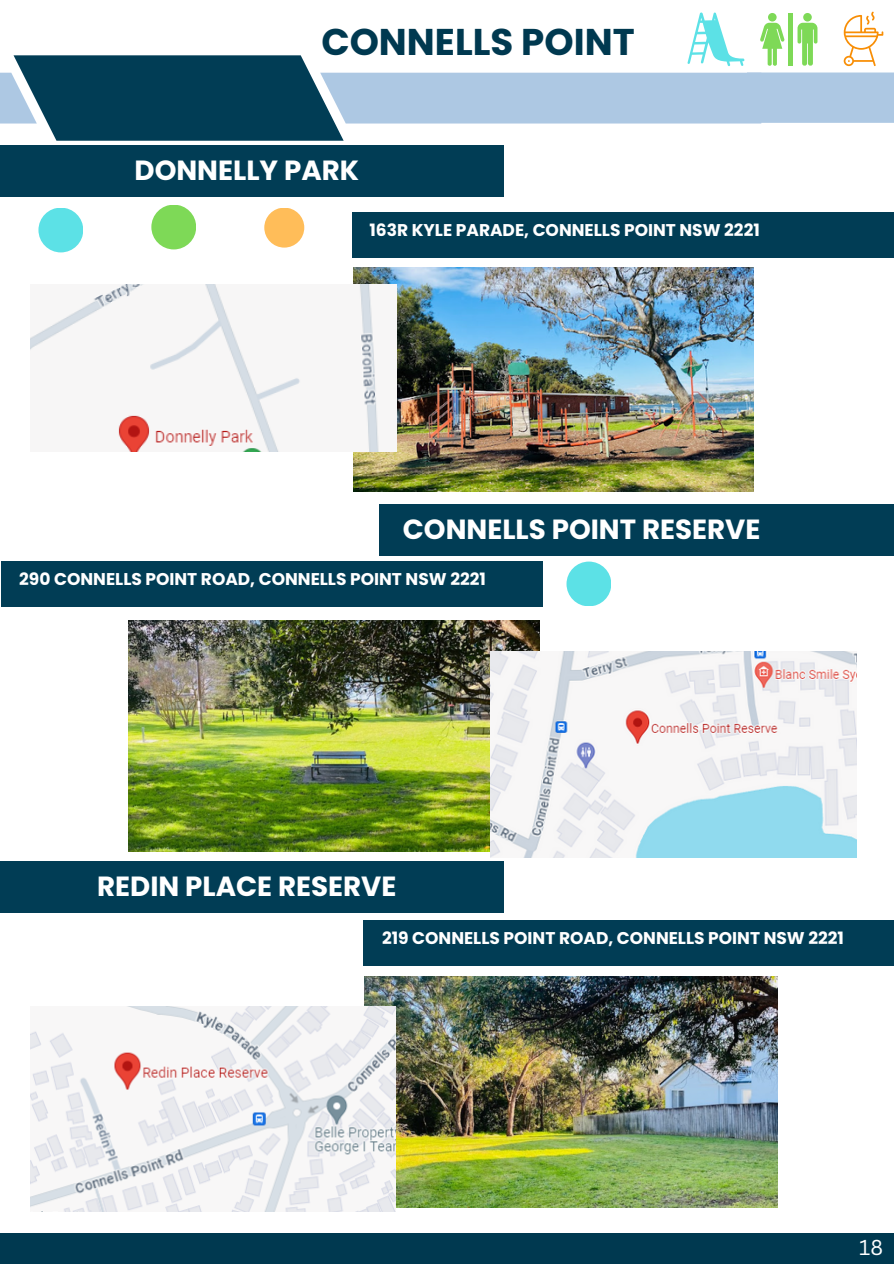
<style>
.page{position:relative;width:894px;height:1264px;background:#fff}
.page>*{position:absolute;margin:0;border:0;box-sizing:border-box;transform-origin:0 0}
.t1{font:700 37.2px "Poppins";color:#003950}
.t2{font:700 27.75px "Poppins";color:#fff}
.t3{font:21px "Canva Sans";color:#fff}
.t4{font:700 16.95px "Poppins";color:#fff}
</style>
<div class="page">
<div style="left:0;top:145px;width:504px;height:52px;background:#013d55"></div>
<img style="left:365px;top:976px;width:412px;height:231px">
<div style="left:379px;top:504px;width:514px;height:52px;background:#013d55"></div>
<div style="left:2px;top:561px;width:541px;height:46px;background:#013d55"></div>
<div style="left:0;top:860px;width:504px;height:52px;background:#013d55"></div>
<div style="left:363px;top:920px;width:530px;height:46px;background:#013d55"></div>
<img style="left:128px;top:621px;width:411px;height:230px">
<img style="left:353px;top:267px;width:399px;height:225px">
<div style="left:566px;top:561px;width:45px;height:45px;background:#5ce1e6;border-radius:50%"></div>
<div style="left:351px;top:212px;width:542px;height:46px;background:#013d55"></div>
<div style="left:38px;top:208px;width:45px;height:44px;background:#5ce1e6;border-radius:50%"></div>
<div style="left:151px;top:205px;width:45px;height:44px;background:#7ed957;border-radius:50%"></div>
<div style="left:264px;top:208px;width:40px;height:39px;background:#ffbd59;border-radius:50%"></div>
<svg style="left:0;top:12px;width:893px;height:129px"></svg>
<img style="left:30px;top:284px;width:366px;height:167px">
<img style="left:490px;top:652px;width:365px;height:205px">
<img style="left:30px;top:1006px;width:366px;height:205px">
<div style="left:0;top:1233px;width:893px;height:30px;background:#003950"></div>
<h2 class="t1" style="left:321px;top:16px;width:315px">CONNELLS POINT</h2>
<p class="t2" style="left:134px;top:151px;width:226px">DONNELLY PARK</p>
<p class="t4" style="left:369px;top:219px;width:391px">163R KYLE PARADE, CONNELLS POINT NSW 2221</p>
<p class="t2" style="left:403px;top:510px;width:359px">CONNELLS POINT RESERVE</p>
<p class="t4" style="left:19px;top:567px;width:468px">290 CONNELLS POINT ROAD, CONNELLS POINT NSW 2221</p>
<p class="t2" style="left:97px;top:866px;width:301px">REDIN PLACE RESERVE</p>
<p class="t4" style="left:382px;top:926px;width:463px">219 CONNELLS POINT ROAD, CONNELLS POINT NSW 2221</p>
<p class="t3" style="left:859px;top:1232px;width:25px">18</p>
<p class="t3" style="left:866px;top:1235px;width:15px">9</p>
</div>
